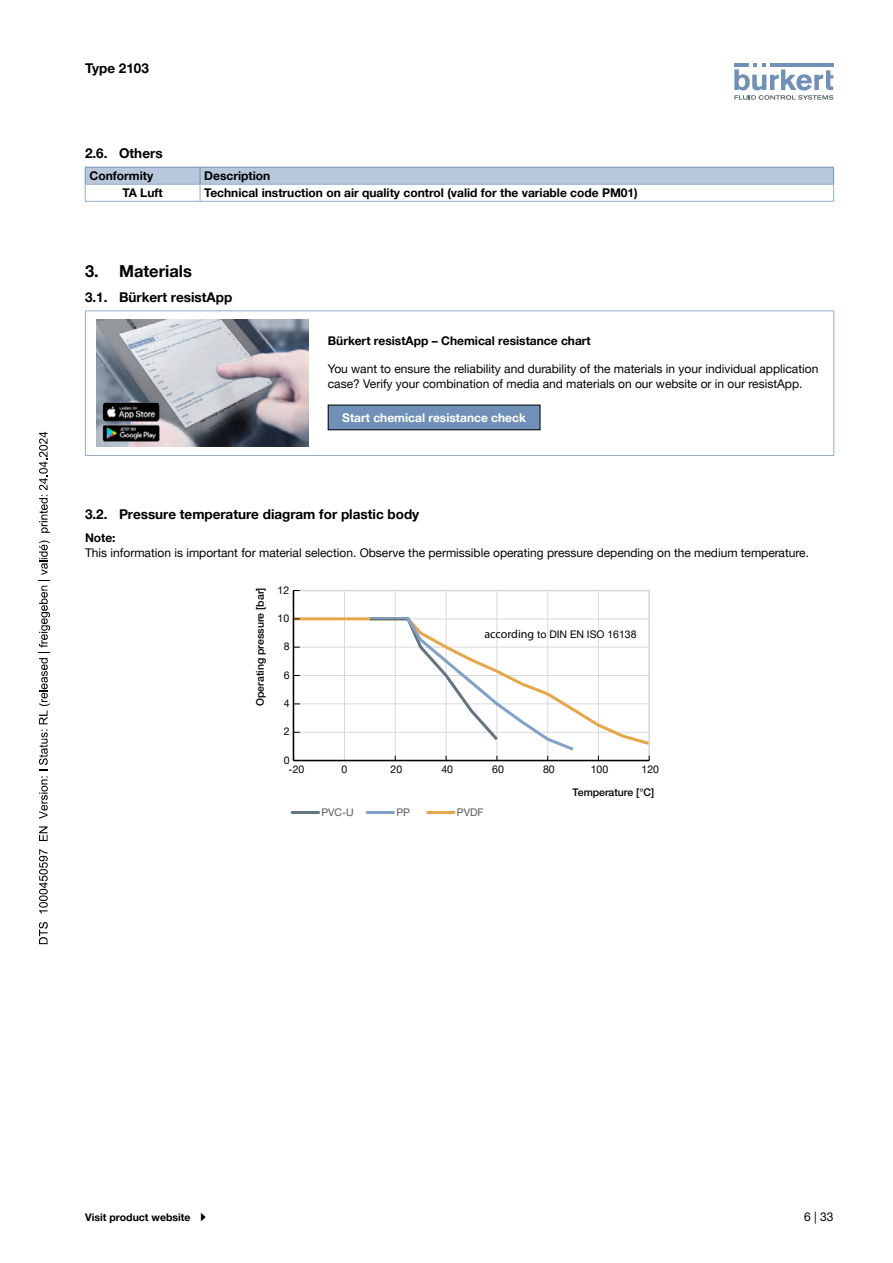
<style>
.page{position:relative;width:893px;height:1263px;background:#fff}
.page>*{position:absolute;margin:0;border:0;box-sizing:border-box;transform-origin:0 0}
.t1{font:700 16.5px "Helvetica Neue LTW1 G";color:#000}
.t2{font:700 13.5px "Helvetica Neue LTW1 G";color:#000}
.t3{font:12px/14.4px "Helvetica Neue LTW1 G";color:#000}
.t4{font:700 12px "Helvetica Neue LTW1 G";color:#000}
.t5{font:700 12px "Helvetica Neue LTW1 G";color:#fff}
.t6{font:10.5px "Helvetica Neue LTW1 G";color:#000}
.t7{font:500 10.5px "Helvetica Neue LTW1 G";color:#000}
.t8{font:700 10.5px "Helvetica Neue LTW1 G";color:#000}
.t9{font:10.5px "Helvetica Neue LTW1 G";color:#595959}
.s1{font-family:"Myriad Pro";font-size:12px}
</style>
<div class="page">
<svg style="left:734px;top:63px;width:99px;height:37px"></svg>
<hr style="left:85px;top:201px;width:115px;height:1px;background:#94acc9">
<hr style="left:200px;top:201px;width:634px;height:1px;background:#94acc9">
<svg style="left:85px;top:167px;width:749px;height:34px"></svg>
<hr style="left:85px;top:310px;width:234px;height:1px;background:#94acc9">
<hr style="left:85px;top:311px;width:1px;height:144px;background:#94acc9">
<hr style="left:319px;top:310px;width:515px;height:1px;background:#94acc9">
<hr style="left:833px;top:311px;width:1px;height:144px;background:#94acc9">
<hr style="left:85px;top:455px;width:234px;height:1px;background:#94acc9">
<hr style="left:319px;top:455px;width:515px;height:1px;background:#94acc9">
<img style="left:96px;top:319px;width:213px;height:128px">
<div style="left:328px;top:405px;width:212px;height:25px;background:#7090b7"></div>
<div style="left:328px;top:405px;width:212px;height:25px;border:1px solid #000"></div>
<hr style="left:344px;top:590px;width:1px;height:170px;background:#d9d9d9">
<hr style="left:395px;top:590px;width:1px;height:170px;background:#d9d9d9">
<hr style="left:446px;top:590px;width:1px;height:170px;background:#d9d9d9">
<hr style="left:496px;top:590px;width:1px;height:170px;background:#d9d9d9">
<hr style="left:547px;top:590px;width:1px;height:170px;background:#d9d9d9">
<hr style="left:598px;top:590px;width:1px;height:170px;background:#d9d9d9">
<svg style="left:292px;top:616px;width:355px;height:131px"></svg>
<hr style="left:367px;top:811px;width:27px;height:3px;background:#81a1c8">
<hr style="left:292px;top:811px;width:27px;height:3px;background:#65757d">
<hr style="left:428px;top:811px;width:26px;height:3px;background:#e7a748">
<div style="left:293px;top:590px;width:357px;height:171px;border:2px solid #d9d9d9"></div>
<hr style="left:294px;top:760px;width:355px;height:1px;background:#000">
<svg style="left:367px;top:614px;width:210px;height:146px"></svg>
<hr style="left:370px;top:617px;width:39px;height:2px;background:#81a1c8">
<hr style="left:293px;top:590px;width:1px;height:170px;background:#000">
<svg style="left:39px;top:922px;width:9px;height:22px"></svg>
<svg style="left:39px;top:849px;width:9px;height:64px"></svg>
<svg style="left:39px;top:826px;width:9px;height:15px"></svg>
<svg style="left:39px;top:540px;width:11px;height:279px"></svg>
<svg style="left:39px;top:432px;width:11px;height:101px"></svg>
<p class="t2" style="left:85px;top:60px;width:65px">Type 2103</p>
<p class="t2" style="left:85px;top:145px;width:79px">2.6. Others</p>
<p class="t4" style="left:89px;top:168px;width:65px">Conformity</p>
<p class="t4" style="left:204px;top:168px;width:67px">Description</p>
<p class="t4" style="left:123px;top:185px;width:42px">TA Luft</p>
<p class="t4" style="left:204px;top:185px;width:435px">Technical instruction on air quality control (valid for the variable code PM01)</p>
<h1 class="t1" style="left:85px;top:261px;width:108px">3. Materials</h1>
<p class="t2" style="left:85px;top:289px;width:149px">3.1. Bürkert resistApp</p>
<p class="t4" style="left:328px;top:333px;width:265px">Bürkert resistApp – Chemical resistance chart</p>
<p class="t3" style="left:328px;top:362px;width:492px">You want to ensure the reliability and durability of the materials in your individual application case? Verify your combination of media and materials on our website or in our resistApp.</p>
<p class="t5" style="left:342px;top:410px;width:185px">Start chemical resistance check</p>
<p class="t2" style="left:85px;top:506px;width:336px">3.2. Pressure temperature diagram for plastic body</p>
<p class="t4" style="left:85px;top:531px;width:32px">Note:</p>
<p class="t3" style="left:85px;top:545px;width:725px">This information is important for material selection. Observe the permissible operating pressure depending on the medium temperature.</p>
<p class="t7" style="left:254px;top:706px;width:120px;rotate:-90deg">Operating pressure [bar]</p>
<p class="t6" style="left:278px;top:583px;width:13px">12</p>
<p class="t6" style="left:278px;top:612px;width:13px">10</p>
<p class="t6" style="left:284px;top:640px;width:7px">8</p>
<p class="t6" style="left:284px;top:668px;width:7px">6</p>
<p class="t6" style="left:284px;top:697px;width:7px">4</p>
<p class="t6" style="left:284px;top:725px;width:7px">2</p>
<p class="t6" style="left:484px;top:627px;width:154px"><span class="s1">according</span> to DIN EN ISO 16138</p>
<p class="t6" style="left:284px;top:753px;width:7px">0</p>
<p class="t6" style="left:289px;top:763px;width:17px">-20</p>
<p class="t6" style="left:341px;top:763px;width:7px">0</p>
<p class="t6" style="left:391px;top:763px;width:13px">20</p>
<p class="t6" style="left:441px;top:763px;width:13px">40</p>
<p class="t6" style="left:492px;top:763px;width:13px">60</p>
<p class="t6" style="left:543px;top:763px;width:13px">80</p>
<p class="t6" style="left:591px;top:763px;width:19px">100</p>
<p class="t6" style="left:641px;top:763px;width:19px">120</p>
<p class="t9" style="left:321px;top:806px;width:34px">PVC-U</p>
<p class="t9" style="left:396px;top:806px;width:15px">PP</p>
<p class="t9" style="left:457px;top:806px;width:28px">PVDF</p>
<p class="t7" style="left:573px;top:786px;width:83px">Temperature [°C]</p>
<p class="t8" style="left:85px;top:1211px;width:107px">Visit product website</p>
<p class="t3" style="left:804px;top:1209px;width:31px">6 | 33</p>
</div>
